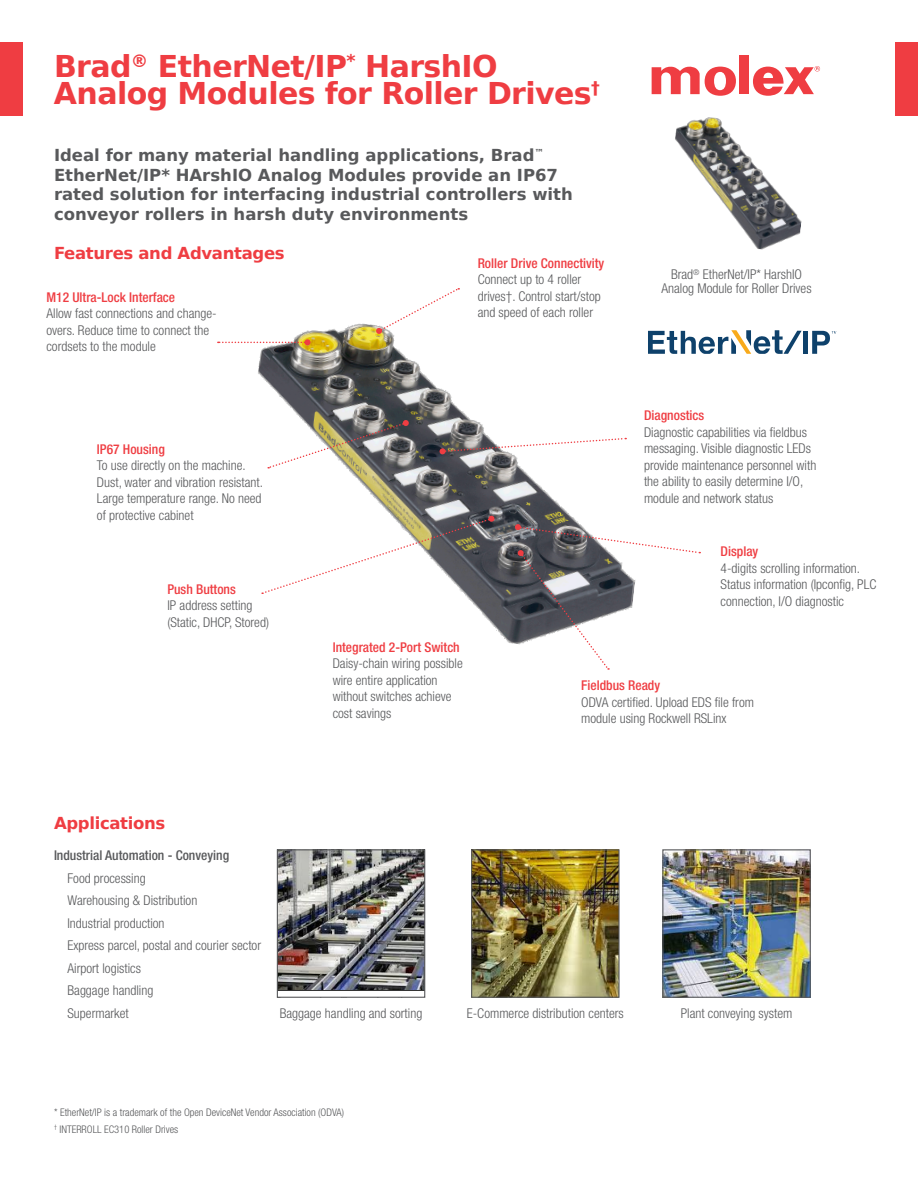
<style>
.page{position:relative;width:918px;height:1188px;background:#fff}
.page>*{position:absolute;margin:0;border:0;box-sizing:border-box;transform-origin:0 0}
.t1{font:700 30px/27px "Bitstream Vera Sans";letter-spacing:-.02em;color:#ef3d42}
.t2{font:700 16.5px/19.5px "Bitstream Vera Sans";color:#58595b}
.t3{font:700 16.5px "Bitstream Vera Sans";letter-spacing:-.02em;color:#ef3d42}
.t4{font:300 condensed 13.5px/16.5px "Helvetica Neue LT Std";color:#58595b}
.t5{font:500 condensed 13.5px "Helvetica Neue LT Std";color:#ef3d42}
.t6{font:500 condensed 13.5px "Helvetica Neue LT Std";color:#58595b}
.t7{font:italic 12.6px "Arial";letter-spacing:-.01em;color:#343434}
.t8{font:300 condensed 10.5px/16.5px "Helvetica Neue LT Std";color:#58595b}
</style>
<div class="page">
<img style="left:675px;top:117px;width:123px;height:121px">
<img style="left:750px;top:238px;width:40px;height:12px">
<img style="left:798px;top:218px;width:4px;height:17px">
<div style="left:0;top:42px;width:23px;height:74px;background:#ef3d42"></div>
<div style="left:895px;top:42px;width:23px;height:74px;background:#ef3d42"></div>
<img style="left:279px;top:851px;width:144px;height:140px">
<div style="left:277px;top:849px;width:148px;height:149px;border:1px solid #58595b"></div>
<img style="left:473px;top:851px;width:145px;height:145px">
<div style="left:471px;top:849px;width:149px;height:149px;border:1px solid #58595b"></div>
<img style="left:664px;top:851px;width:145px;height:145px">
<div style="left:662px;top:849px;width:149px;height:149px;border:1px solid #58595b"></div>
<div style="left:739px;top:56px;width:10px;height:38px;background:#ef3d42"></div>
<svg style="left:652px;top:66px;width:84px;height:30px"></svg>
<svg style="left:753px;top:66px;width:67px;height:30px"></svg>
<div style="left:803px;top:331px;width:5px;height:23px;background:#0e416b"></div>
<svg style="left:812px;top:331px;width:24px;height:23px"></svg>
<svg style="left:662px;top:330px;width:139px;height:24px"></svg>
<img style="left:258px;top:323px;width:403px;height:287px">
<img style="left:479px;top:610px;width:36px;height:34px">
<img style="left:661px;top:330px;width:1px;height:24px">
<img style="left:626px;top:359px;width:35px;height:165px">
<svg style="left:218px;top:339px;width:92px;height:6px"></svg>
<svg style="left:376px;top:288px;width:83px;height:46px"></svg>
<svg style="left:443px;top:437px;width:183px;height:16px"></svg>
<div style="left:439px;top:448px;width:7px;height:6px;background:#ef3d42;border-radius:50%"></div>
<svg style="left:515px;top:524px;width:185px;height:146px"></svg>
<svg style="left:268px;top:420px;width:141px;height:49px"></svg>
<svg style="left:262px;top:515px;width:233px;height:80px"></svg>
<h1 class="t1" style="left:54px;top:53px;width:547px">Brad<sup>®</sup> EtherNet/IP<sup>*</sup> HarshIO<br>Analog Modules for Roller Drives<sup>†</sup></h1>
<p class="t2" style="left:54px;top:146px;width:520px">Ideal for many material handling applications, Brad<sup>™ </sup>EtherNet/IP* HArshIO Analog Modules provide an IP67 rated solution for interfacing industrial controllers with conveyor rollers in harsh duty environments</p>
<p class="t3" style="left:54px;top:244px;width:232px">Features and Advantages</p>
<p class="t5" style="left:46px;top:289px;width:130px">M12 Ultra-Lock Interface</p>
<p class="t4" style="left:46px;top:305px;width:172px">Allow fast connections and change&shy;overs. Reduce time to connect the cordsets to the module</p>
<p class="t5" style="left:97px;top:441px;width:69px">IP67 Housing</p>
<p class="t4" style="left:97px;top:457px;width:168px">To use directly on the machine.<br>Dust, water and vibration resistant.<br>Large temperature range. No need of protective cabinet</p>
<p class="t5" style="left:167px;top:581px;width:70px">Push Buttons</p>
<p class="t4" style="left:167px;top:597px;width:103px">IP address setting (Static, DHCP, Stored)</p>
<p class="t5" style="left:478px;top:255px;width:128px">Roller Drive Connectivity</p>
<p class="t4" style="left:478px;top:271px;width:125px">Connect up to 4 roller drives†. Control start/stop and speed of each roller</p>
<p class="t4" style="left:661px;top:268px;width:152px;line-height:13.5px;text-align:center">Brad<sup>®</sup> EtherNet/IP* HarshIO<br>Analog Module for Roller Drives</p>
<p class="t5" style="left:644px;top:407px;width:62px">Diagnostics</p>
<p class="t4" style="left:644px;top:423px;width:174px">Diagnostic capabilities via fieldbus messaging. Visible diagnostic LEDs provide maintenance personnel with the ability to easily determine I/O, module and network status</p>
<p class="t5" style="left:721px;top:544px;width:39px">Display</p>
<p class="t4" style="left:721px;top:560px;width:157px">4-digits scrolling information.<br>Status information (Ipconfig, PLC connection, I/O diagnostic</p>
<p class="t5" style="left:333px;top:639px;width:129px">Integrated 2-Port Switch</p>
<p class="t4" style="left:333px;top:655px;width:132px">Daisy-chain wiring possible wire entire application without switches achieve cost savings</p>
<p class="t5" style="left:581px;top:678px;width:80px">Fieldbus Ready</p>
<p class="t4" style="left:581px;top:694px;width:174px">ODVA certified. Upload EDS file from module using Rockwell RSLinx</p>
<p class="t3" style="left:54px;top:814px;width:113px">Applications</p>
<p class="t6" style="left:54px;top:847px;width:177px">Industrial Automation - Conveying</p>
<p class="t4" style="left:68px;top:866px;width:195px;line-height:22.5px">Food processing<br>Warehousing &amp; Distribution<br>Industrial production<br>Express parcel, postal and courier sector<br>Airport logistics<br>Baggage handling<br>Supermarket</p>
<p class="t4" style="left:280px;top:1005px;width:144px">Baggage handling and sorting</p>
<p class="t4" style="left:467px;top:1005px;width:158px">E-Commerce distribution centers</p>
<p class="t4" style="left:681px;top:1005px;width:113px">Plant conveying system</p>
<p class="t7" style="left:466px;top:1006px;width:179px">E-Commerce distribution centers</p>
<p class="t8" style="left:54px;top:1104px;width:292px">* EtherNet/IP is a trademark of the Open DeviceNet Vendor Association (ODVA) <sup>†</sup> INTERROLL EC310 Roller Drives</p>
</div>
